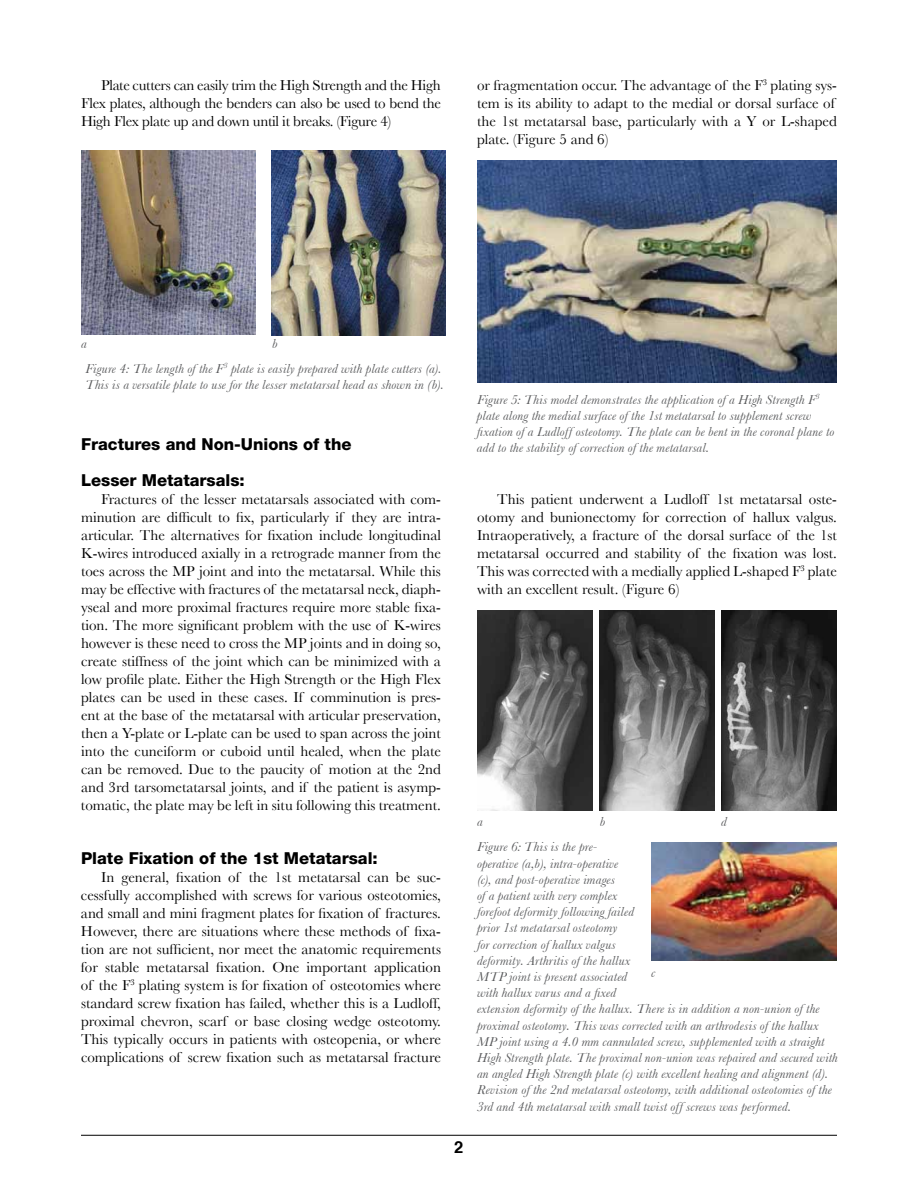
<style>
.page{position:relative;width:918px;height:1188px;background:#fff}
.page>*{position:absolute;margin:0;border:0;box-sizing:border-box;transform-origin:0 0}
.t1{font:800 16.5px "Helvetica Neue";color:#000}
.t2{font:700 16.5px "Helvetica";color:#000}
.t3{font:15px/18px "Baskerville";color:#000;text-align:justify}
.t4{font:italic 13.5px/16.2px "Baskerville";letter-spacing:.02em;color:#58595b}
</style>
<div class="page">
<hr style="left:81px;top:1135px;width:756px;height:1px;background:#000">
<img style="left:81px;top:151px;width:174px;height:183px">
<img style="left:271px;top:151px;width:175px;height:184px">
<img style="left:477px;top:161px;width:360px;height:222px">
<img style="left:477px;top:610px;width:116px;height:200px">
<img style="left:600px;top:610px;width:114px;height:200px">
<img style="left:721px;top:610px;width:116px;height:200px">
<img style="left:651px;top:842px;width:186px;height:119px">
<p class="t3" style="left:81px;top:76px;width:361px;text-indent:20px">Plate cutters can easily trim the High Strength and the High Flex plates, although the benders can also be used to bend the High Flex plate up and down until it breaks. (Figure 4)</p>
<p class="t3" style="left:477px;top:76px;width:362px;text-align:left">or fragmentation occur. The advantage of the F<sup>3</sup> plating sys&shy;tem is its ability to adapt to the medial or dorsal surface of the 1st metatarsal base, particularly with a Y or L-shaped plate. (Figure 5 and 6)</p>
<p class="t4" style="left:81px;top:335px;width:7px">a</p>
<p class="t4" style="left:272px;top:335px;width:7px">b</p>
<p class="t4" style="left:85px;top:360px;width:360px">Figure 4: The length of the F<sup>3</sup> plate is easily prepared with plate cutters (a).<br>This is a versatile plate to use for the lesser metatarsal head as shown in (b).</p>
<p class="t1" style="left:81px;top:434px;width:272px">Fractures and Non-Unions of the</p>
<p class="t1" style="left:81px;top:470px;width:165px">Lesser Metatarsals:</p>
<p class="t3" style="left:81px;top:490px;width:362px;text-indent:20px">Fractures of the lesser metatarsals associated with com&shy;minution are difficult to fix, particularly if they are intra&shy;articular. The alternatives for fixation include longitudinal K-wires introduced axially in a retrograde manner from the toes across the MP joint and into the metatarsal. While this may be effective with fractures of the metatarsal neck, diaph&shy;yseal and more proximal fractures require more stable fixa&shy;tion. The more significant problem with the use of K-wires however is these need to cross the MP joints and in doing so, create stiffness of the joint which can be minimized with a low profile plate. Either the High Strength or the High Flex plates can be used in these cases. If comminution is pres&shy;ent at the base of the metatarsal with articular preservation, then a Y-plate or L-plate can be used to span across the joint into the cuneiform or cuboid until healed, when the plate can be removed. Due to the paucity of motion at the 2nd and 3rd tarsometatarsal joints, and if the patient is asymp&shy;tomatic, the plate may be left in situ following this treatment.</p>
<p class="t1" style="left:81px;top:848px;width:298px">Plate Fixation of the 1st Metatarsal:</p>
<p class="t3" style="left:81px;top:868px;width:362px;text-indent:20px">In general, fixation of the 1st metatarsal can be suc&shy;cessfully accomplished with screws for various osteotomies, and small and mini fragment plates for fixation of fractures.<br>However, there are situations where these methods of fixa&shy;tion are not sufficient, nor meet the anatomic requirements for stable metatarsal fixation. One important application of the F<sup>3</sup> plating system is for fixation of osteotomies where standard screw fixation has failed, whether this is a Ludloff, proximal chevron, scarf or base closing wedge osteotomy.<br>This typically occurs in patients with osteopenia, or where complications of screw fixation such as metatarsal fracture</p>
<p class="t4" style="left:477px;top:391px;width:359px">Figure 5: This model demonstrates the application of a High Strength F<sup>3 </sup>plate along the medial surface of the 1st metatarsal to supplement screw fixation of a Ludloff osteotomy. The plate can be bent in the coronal plane to add to the stability of correction of the metatarsal.</p>
<p class="t3" style="left:477px;top:490px;width:362px;text-indent:20px">This patient underwent a Ludloff 1st metatarsal oste&shy;otomy and bunionectomy for correction of hallux valgus.<br>Intraoperatively, a fracture of the dorsal surface of the 1st metatarsal occurred and stability of the fixation was lost.<br>This was corrected with a medially applied L-shaped F<sup>3</sup> plate with an excellent result. (Figure 6)</p>
<p class="t2" style="left:454px;top:1134px;width:11px">2</p>
<p class="t4" style="left:477px;top:814px;width:7px">a</p>
<p class="t4" style="left:600px;top:814px;width:7px">b</p>
<p class="t4" style="left:721px;top:814px;width:7px">d</p>
<p class="t4" style="left:477px;top:839px;width:362px">Figure 6: This is the pre-<br>operative (a,b), intra-operative<br>(c), and post-operative images<br>of a patient with very complex<br>forefoot deformity following failed<br>prior 1st metatarsal osteotomy<br>for correction of hallux valgus<br>deformity. Arthritis of the hallux<br>MTP joint is present associated<br>with hallux varus and a fixed<br>extension deformity of the hallux. There is in addition a non-union of the proximal osteotomy. This was corrected with an arthrodesis of the hallux MP joint using a 4.0 mm cannulated screw, supplemented with a straight High Strength plate. The proximal non-union was repaired and secured with an angled High Strength plate (c) with excellent healing and alignment (d).<br>Revision of the 2nd metatarsal osteotomy, with additional osteotomies of the 3rd and 4th metatarsal with small twist off screws was performed.</p>
<p class="t4" style="left:651px;top:964px;width:6px">c</p>
</div>
